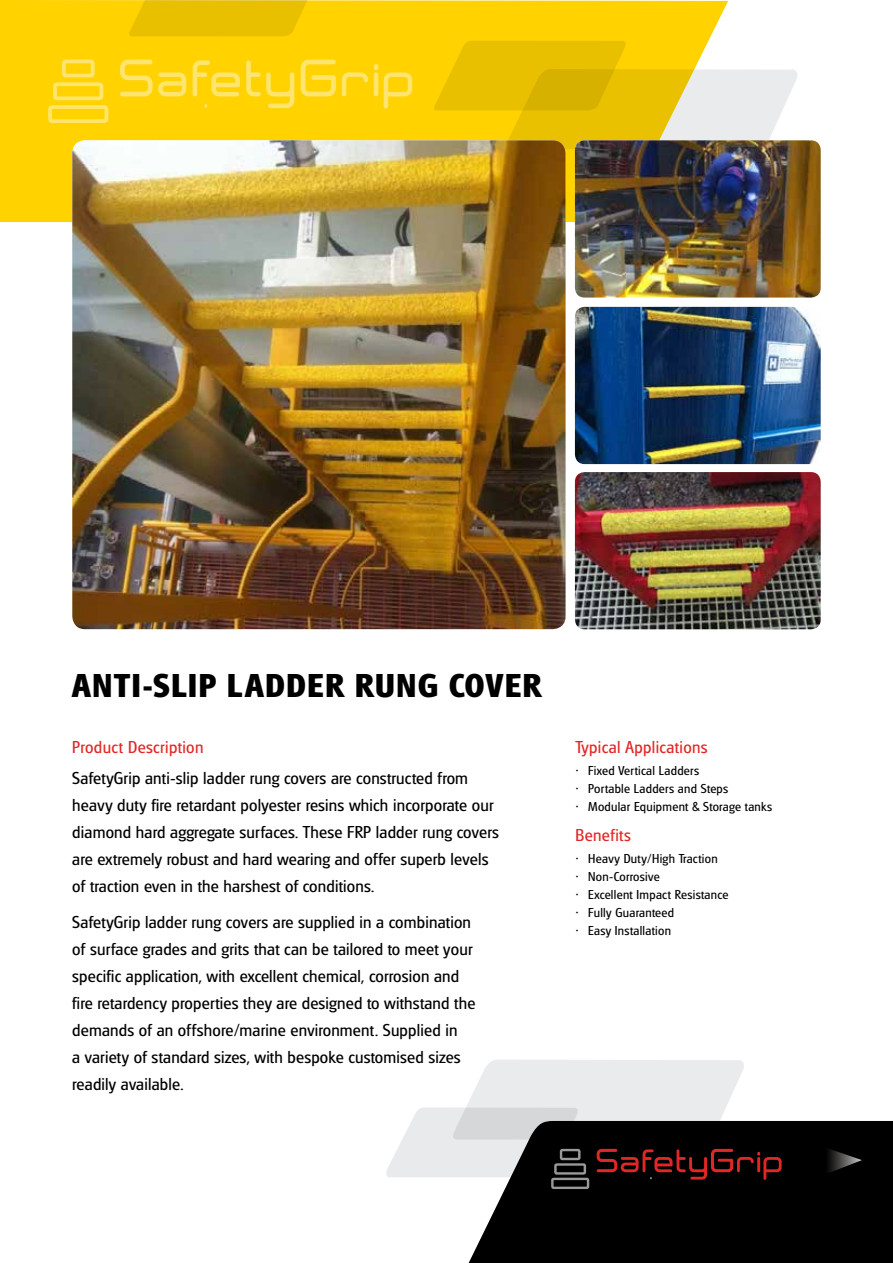
<style>
.page{position:relative;width:893px;height:1263px;background:#fff}
.page>*{position:absolute;margin:0;border:0;box-sizing:border-box;transform-origin:0 0}
.t1{font:700 34.5px "Glasgow";letter-spacing:.05em;color:#000}
.t2{font:18px/27px "Glasgow";letter-spacing:.01em;color:#000}
.t3{font:18px "Glasgow";letter-spacing:.02em;color:#e12726}
.t4{font:13.5px "Glasgow";letter-spacing:.02em;color:#000}
</style>
<div class="page">
<div style="left:0;top:0;width:728px;height:222px;background:#ffd200"></div>
<svg style="left:433px;top:41px;width:364px;height:108px;background:#edd14b"></svg>
<svg style="left:128px;top:0;width:194px;height:37px;background:#ecc301"></svg>
<img style="left:575px;top:140px;width:246px;height:158px">
<img style="left:575px;top:307px;width:246px;height:157px">
<img style="left:575px;top:472px;width:246px;height:157px">
<div style="left:469px;top:1121px;width:424px;height:142px;background:#000"></div>
<svg style="left:386px;top:1060px;width:396px;height:129px"></svg>
<img style="left:72px;top:140px;width:494px;height:489px">
<svg style="left:825px;top:1147px;width:37px;height:27px"></svg>
<svg style="left:48px;top:60px;width:60px;height:63px;background:#ffd824"></svg>
<svg style="left:301px;top:60px;width:35px;height:36px"></svg>
<svg style="left:384px;top:72px;width:28px;height:37px"></svg>
<svg style="left:120px;top:59px;width:66px;height:37px;background:#ffd928"></svg>
<svg style="left:193px;top:60px;width:47px;height:36px;background:#ffd92a"></svg>
<svg style="left:246px;top:60px;width:48px;height:48px;background:#ffd71f"></svg>
<svg style="left:342px;top:72px;width:26px;height:24px"></svg>
<svg style="left:374px;top:64px;width:4px;height:32px"></svg>
<svg style="left:204px;top:104px;width:3px;height:4px"></svg>
<h1 class="t1" style="left:72px;top:666px;width:471px">ANTI-SLIP LADDER RUNG COVER</h1>
<p class="t3" style="left:72px;top:737px;width:133px">Product Description</p>
<p class="t2" style="left:72px;top:765px;width:428px">SafetyGrip anti-slip ladder rung covers are constructed from heavy duty fire retardant polyester resins which incorporate our diamond hard aggregate surfaces. These FRP ladder rung covers are extremely robust and hard wearing and offer superb levels of traction even in the harshest of conditions.</p>
<p class="t2" style="left:72px;top:909px;width:405px">SafetyGrip ladder rung covers are supplied in a combination of surface grades and grits that can be tailored to meet your specific application, with excellent chemical, corrosion and fire retardency properties they are designed to withstand the demands of an offshore/marine environment. Supplied in<br>a variety of standard sizes, with bespoke customised sizes readily available.</p>
<p class="t3" style="left:575px;top:737px;width:134px">Typical Applications</p>
<p class="t4" style="left:575px;top:763px;width:125px">• Fixed Vertical Ladders</p>
<p class="t4" style="left:575px;top:781px;width:154px">• Portable Ladders and Steps</p>
<p class="t4" style="left:575px;top:799px;width:198px">• Modular Equipment &amp; Storage tanks</p>
<p class="t3" style="left:575px;top:825px;width:57px">Benefits</p>
<p class="t4" style="left:575px;top:851px;width:144px">• Heavy Duty/High Traction</p>
<p class="t4" style="left:575px;top:869px;width:86px">• Non-Corrosive</p>
<p class="t4" style="left:575px;top:887px;width:154px">• Excellent Impact Resistance</p>
<p class="t4" style="left:575px;top:905px;width:100px">• Fully Guaranteed</p>
<p class="t4" style="left:575px;top:923px;width:97px">• Easy Installation</p>
</div>
